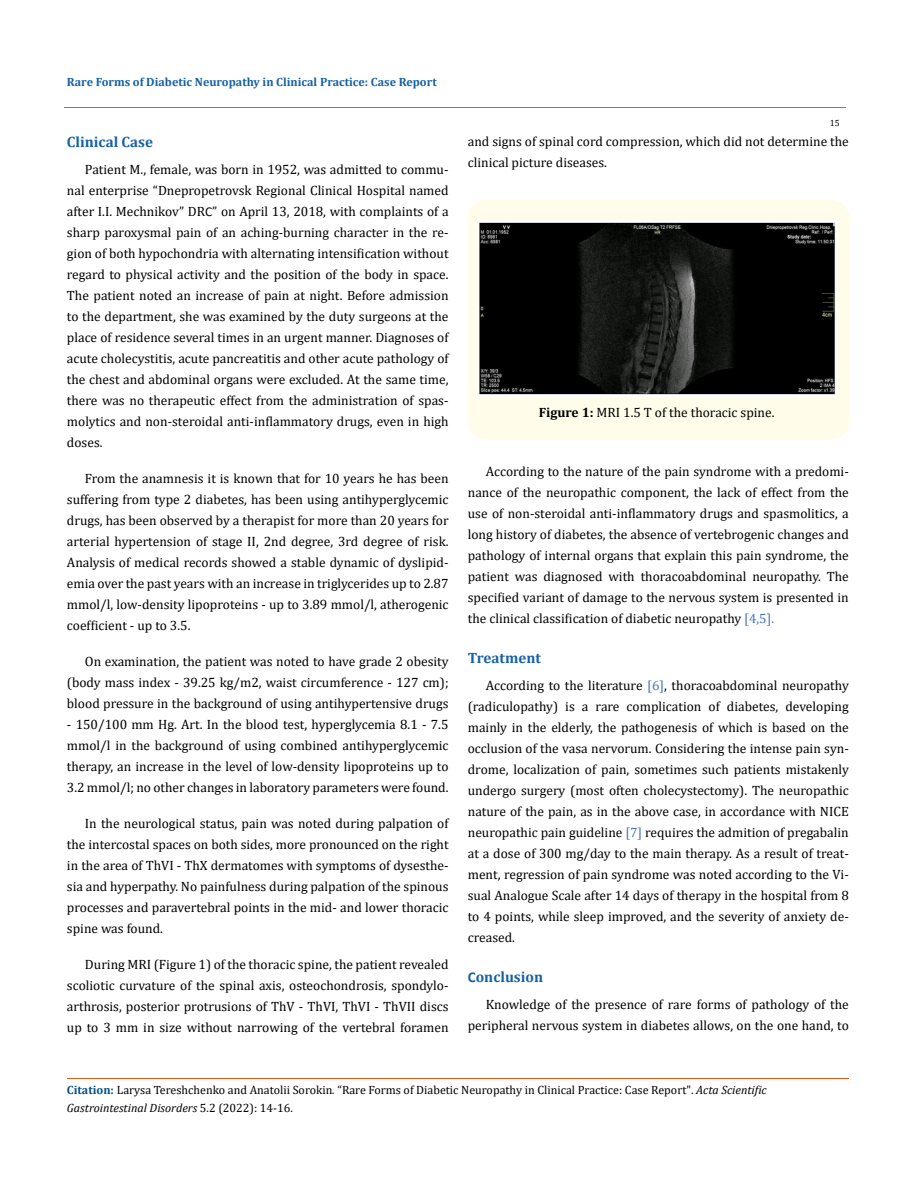
<style>
.page{position:relative;width:917px;height:1188px;background:#fff}
.page>*{position:absolute;margin:0;border:0;box-sizing:border-box;transform-origin:0 0}
.t1{font:700 15px "Cambria";color:#1560a6}
.t2{font:13.5px/21px "Cambria";color:#000;text-align:justify}
.t3{font:12px/18px "Cambria";color:#000}
.t4{font:700 12px "Cambria";color:#1560a6}
.t5{font:9px "Cambria";color:#000}
.s1{font-family:"Calibri"}
.s2{font-weight:700}
.s3{color:#4472c4}
.s4{font-weight:700;color:#035089}
.s5{font-style:italic}
</style>
<div class="page">
<div style="left:468px;top:200px;width:381px;height:240px;background:#fffde9;border-radius:18px"></div>
<img style="left:478px;top:221px;width:359px;height:176px">
<hr style="left:64px;top:108px;width:781px;height:1px;background:#e05d1a">
<hr style="left:67px;top:1078px;width:781px;height:1px;background:#e05d1a">
<p class="t4" style="left:67px;top:73px;width:371px">Rare Forms of Diabetic Neuropathy in Clinical Practice: Case Report</p>
<p class="t1" style="left:67px;top:131px;width:88px">Clinical Case</p>
<p class="t2" style="left:67px;top:158px;width:383px;text-indent:18px">Patient M., female, was born in 1952, was admitted to commu&shy;nal enterprise “Dnepropetrovsk Regional Clinical Hospital named after I.I. Mechnikov” DR<span class="s1">С</span>” on April 13, 2018, with complaints of a sharp paroxysmal pain of an aching-burning character in the re&shy;gion of both hypochondria with alternating intensification without regard to physical activity and the position of the body in space.<br>The patient noted an increase of pain at night. Before admission to the department, she was examined by the duty surgeons at the place of residence several times in an urgent manner. Diagnoses of acute cholecystitis, acute pancreatitis and other acute pathology of the chest and abdominal organs were excluded. At the same time, there was no therapeutic effect from the administration of spas&shy;molytics and non-steroidal anti-inflammatory drugs, even in high doses.</p>
<p class="t2" style="left:67px;top:467px;width:383px;text-indent:18px">From the anamnesis it is known that for 10 years he has been suffering from type 2 diabetes, has been using antihyperglycemic drugs, has been observed by a therapist for more than 20 years for arterial hypertension of stage II, 2nd degree, 3rd degree of risk.<br>Analysis of medical records showed a stable dynamic of dyslipid&shy;emia over the past years with an increase in triglycerides up to 2.87 mmol/l, low-density lipoproteins - up to 3.89 mmol/l, atherogenic coefficient - up to 3.5.</p>
<p class="t2" style="left:67px;top:650px;width:383px;text-indent:18px">On examination, the patient was noted to have grade 2 obesity (body mass index - 39.25 kg/m2, waist circumference - 127 cm); blood pressure in the background of using antihypertensive drugs</p>
<p class="t2" style="left:67px;top:714px;width:383px">- 150/100 mm Hg. Art. In the blood test, hyperglycemia 8.1 - 7.5 mmol/l in the background of using combined antihyperglycemic therapy, an increase in the level of low-density lipoproteins up to 3.2 mmol/l; no other changes in laboratory parameters were found.</p>
<p class="t2" style="left:67px;top:813px;width:383px;text-indent:18px">In the neurological status, pain was noted during palpation of the intercostal spaces on both sides, more pronounced on the right in the area of ThVI - ThX dermatomes with symptoms of dysesthe&shy;sia and hyperpathy. No painfulness during palpation of the spinous processes and paravertebral points in the mid- and lower thoracic spine was found.</p>
<p class="t2" style="left:67px;top:954px;width:383px;text-indent:18px">During MRI (Figure 1) of the thoracic spine, the patient revealed scoliotic curvature of the spinal axis, osteochondrosis, spondylo&shy;arthrosis, posterior protrusions of ThV - ThVI, ThVI - ThVII discs up to 3 mm in size without narrowing of the vertebral foramen</p>
<p class="t5" style="left:829px;top:118px;width:11px">15</p>
<p class="t2" style="left:468px;top:130px;width:382px">and signs of spinal cord compression, which did not determine the clinical picture diseases.</p>
<p class="t2" style="left:539px;top:402px;width:237px"><span class="s2">Figure 1:</span> MRI 1.5 T of the thoracic spine.</p>
<p class="t2" style="left:468px;top:461px;width:382px;text-indent:18px">According to the nature of the pain syndrome with a predomi&shy;nance of the neuropathic component, the lack of effect from the use of non-steroidal anti-inflammatory drugs and spasmolitics, a long history of diabetes, the absence of vertebrogenic changes and pathology of internal organs that explain this pain syndrome, the patient was diagnosed with thoracoabdominal neuropathy. The specified variant of damage to the nervous system is presented in the clinical classification of diabetic neuropathy <span class="s3">[4,5].</span></p>
<p class="t1" style="left:468px;top:647px;width:75px">Treatment</p>
<p class="t2" style="left:468px;top:675px;width:382px;text-indent:18px">According to the literature <span class="s3">[6]</span>, thoracoabdominal neuropathy (radiculopathy) is a rare complication of diabetes, developing mainly in the elderly, the pathogenesis of which is based on the occlusion of the vasa nervorum. Considering the intense pain syn&shy;drome, localization of pain, sometimes such patients mistakenly undergo surgery (most often cholecystectomy). The neuropathic nature of the pain, as in the above case, in accordance with NICE neuropathic pain guideline <span class="s3">[7]</span> requires the admition of pregabalin at a dose of 300 mg/day to the main therapy. As a result of treat&shy;ment, regression of pain syndrome was noted according to the Vi&shy;sual Analogue Scale after 14 days of therapy in the hospital from 8 to 4 points, while sleep improved, and the severity of anxiety de&shy;creased.</p>
<p class="t1" style="left:468px;top:966px;width:77px"><span class="s1">С</span>onclusion</p>
<p class="t2" style="left:468px;top:993px;width:382px;text-align:right">Knowledge of the presence of rare forms of pathology of the peripheral nervous system in diabetes allows, on the one hand, to</p>
<p class="t3" style="left:67px;top:1081px;width:701px"><span class="s4">Citation:</span> Larysa Tereshchenko and Anatolii Sorokin<span class="s5">.</span> “Rare Forms of Diabetic Neuropathy in Clinical Practice: Case Report". <span class="s5">Acta Scientific<br>Gastrointestinal Disorders</span> 5.2 (2022): 14-16.</p>
</div>
